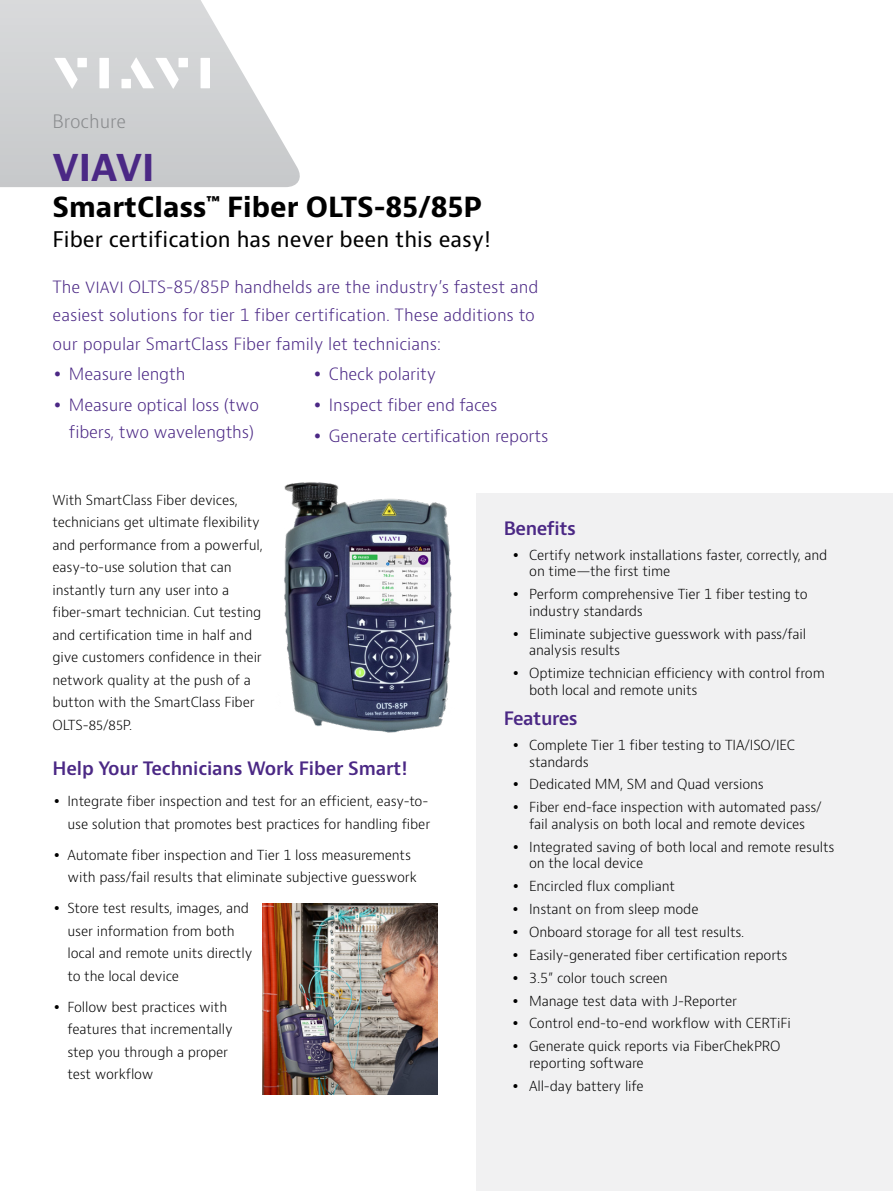
<style>
.page{position:relative;width:893px;height:1191px;background:#fff}
.page>*{position:absolute;margin:0;border:0;box-sizing:border-box;transform-origin:0 0}
.t1{font:700 36px "Bernino Sans";color:#4b2885}
.t2{font:700 27px "Bernino Sans";color:#000}
.t3{font:21px "Bernino Sans";color:#000}
.t4{font:600 18px "Bernino Sans";letter-spacing:-.01em;color:#4b2885}
.t5{font:300 18px "Bernino Sans";color:#888a8c}
.t6{font:300 16.5px/31.2px "Bernino Sans";letter-spacing:-.005em;color:#4b2885}
.t7{font:300 13.5px/22.5px "Bernino Sans";letter-spacing:-.01em;color:#000}
</style>
<div class="page">
<div style="left:477px;top:494px;width:416px;height:697px;background:#f1f1f2"></div>
<img style="left:262px;top:903px;width:175px;height:191px">
<img style="left:284px;top:482px;width:168px;height:251px">
<svg style="left:0;top:0;width:300px;height:187px"></svg>
<svg style="left:54px;top:58px;width:24px;height:31px"></svg>
<div style="left:77px;top:58px;width:10px;height:9px;background:#fff"></div>
<div style="left:99px;top:58px;width:10px;height:30px;background:#fff"></div>
<div style="left:179px;top:58px;width:9px;height:9px;background:#fff"></div>
<div style="left:201px;top:58px;width:9px;height:30px;background:#fff"></div>
<svg style="left:131px;top:57px;width:48px;height:32px"></svg>
<div style="left:121px;top:79px;width:10px;height:9px;background:#fff"></div>
<h3 class="t5" style="left:52px;top:110px;width:75px">Brochure</h3>
<h1 class="t1" style="left:52px;top:145px;width:104px">VIAVI</h1>
<h2 class="t2" style="left:52px;top:190px;width:431px">SmartClass<sup>™</sup> Fiber OLTS-85/85P</h2>
<h3 class="t3" style="left:52px;top:226px;width:440px">Fiber certification has never been this easy!</h3>
<p class="t6" style="left:52px;top:273px;width:487px;line-height:28.5px">The VIAVI OLTS-85/85P handhelds are the industry’s fastest and easiest solutions for tier 1 fiber certification. These additions to our popular SmartClass Fiber family let technicians:</p>
<p class="t6" style="left:69px;top:358px;width:192px">Measure length<br>Measure optical loss (two</p>
<p class="t6" style="left:69px;top:417px;width:187px">fibers, two wavelengths)</p>
<p class="t6" style="left:329px;top:358px;width:221px">Check polarity<br>Inspect fiber end faces<br>Generate certification reports</p>
<p class="t7" style="left:52px;top:489px;width:212px">With SmartClass Fiber devices, technicians get ultimate flexibility and performance from a powerful, easy-to-use solution that can instantly turn any user into a fiber-smart technician. Cut testing and certification time in half and give customers confidence in their network quality at the push of a button with the SmartClass Fiber<br>OLTS-85/85P.</p>
<h3 class="t4" style="left:52px;top:757px;width:356px">Help Your Technicians Work Fiber Smart!</h3>
<p class="t7" style="left:68px;top:790px;width:364px">Integrate fiber inspection and test for an efficient, easy-to&shy;use solution that promotes best practices for handling fiber</p>
<p class="t7" style="left:68px;top:843px;width:351px">Automate fiber inspection and Tier 1 loss measurements with pass/fail results that eliminate subjective guesswork</p>
<p class="t7" style="left:68px;top:897px;width:186px">Store test results, images, and user information from both local and remote units directly to the local device</p>
<p class="t7" style="left:68px;top:995px;width:167px">Follow best practices with features that incrementally step you through a proper test workflow</p>
<h3 class="t4" style="left:504px;top:517px;width:74px">Benefits</h3>
<p class="t7" style="left:529px;top:547px;width:300px;line-height:16.5px">Certify network installations faster, correctly, and on time—the first time</p>
<p class="t7" style="left:529px;top:586px;width:280px;line-height:16.5px">Perform comprehensive Tier 1 fiber testing to industry standards</p>
<p class="t7" style="left:529px;top:626px;width:278px;line-height:16.5px">Eliminate subjective guesswork with pass/fail analysis results</p>
<p class="t7" style="left:529px;top:665px;width:297px;line-height:16.5px">Optimize technician efficiency with control from both local and remote units</p>
<h3 class="t4" style="left:504px;top:707px;width:75px">Features</h3>
<p class="t7" style="left:529px;top:737px;width:268px;line-height:16.5px">Complete Tier 1 fiber testing to TIA/ISO/IEC standards</p>
<p class="t7" style="left:529px;top:773px;width:294px;line-height:23px">Dedicated MM, SM and Quad versions<br>Fiber end-face inspection with automated pass/</p>
<p class="t7" style="left:529px;top:812px;width:307px;line-height:23px">fail analysis on both local and remote devices<br>Integrated saving of both local and remote results</p>
<p class="t7" style="left:529px;top:852px;width:263px;line-height:23px">on the local device<br>Encircled flux compliant<br>Instant on from sleep mode<br>Onboard storage for all test results.<br>Easily-generated fiber certification reports 3.5” color touch screen<br>Manage test data with J-Reporter<br>Control end-to-end workflow with CERTiFi Generate quick reports via FiberChekPRO</p>
<p class="t7" style="left:529px;top:1051px;width:116px;line-height:23px">reporting software<br>All-day battery life</p>
</div>
